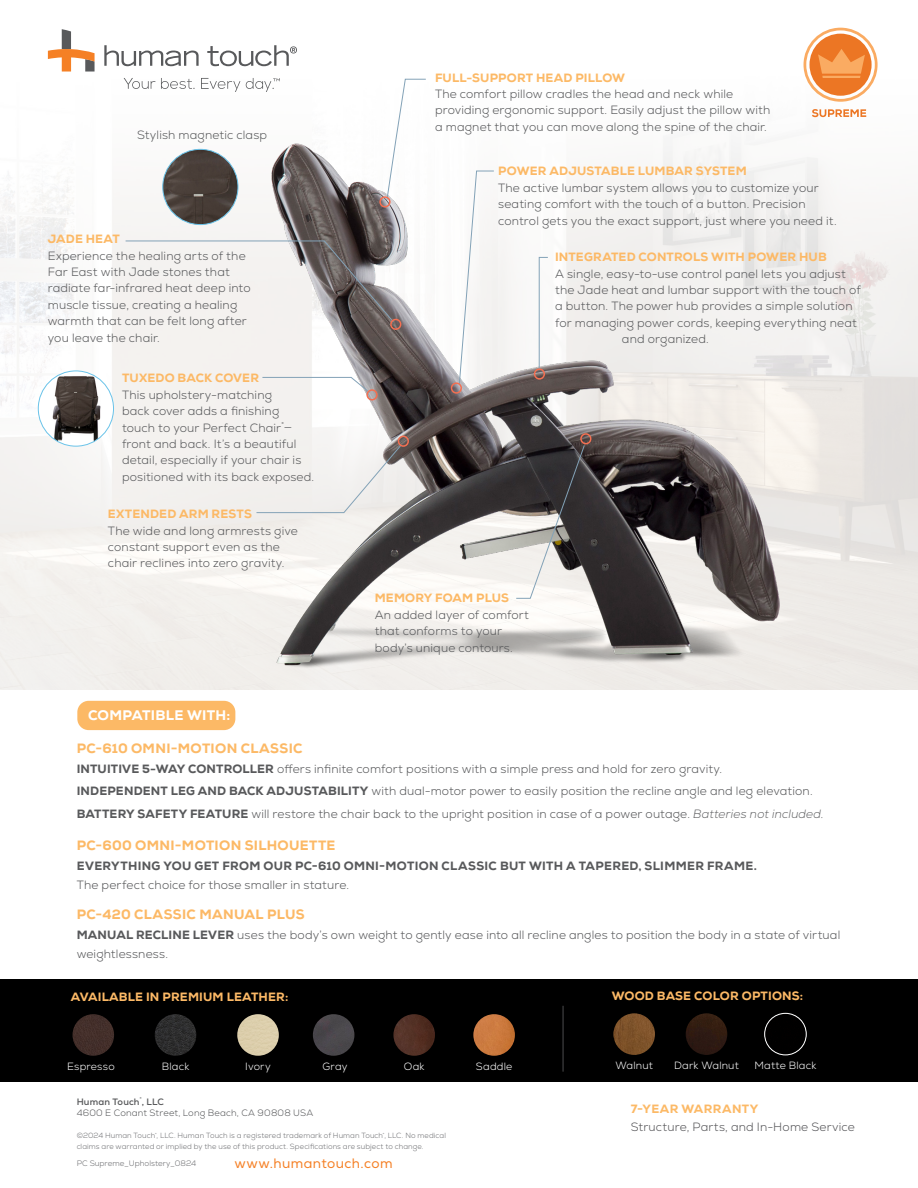
<style>
.page{position:relative;width:918px;height:1188px;background:#fff}
.page>*{position:absolute;margin:0;border:0;box-sizing:border-box;transform-origin:0 0}
.t1{font:800 13.8px "Nexa";letter-spacing:.015em;color:#fff}
.t2{font:13.65px "Nexa";letter-spacing:.03em;color:#f58025}
.t3{font:800 13.5px "Nexa";letter-spacing:.025em;color:#fcb966}
.t4{font:300 12px/16.4px "Nexa";letter-spacing:.01em;color:#58595b}
.t5{font:800 12px "Nexa";letter-spacing:.015em;color:#fcb966}
.t6{font:800 12px "Nexa";letter-spacing:.03em;color:#58595b}
.t7{font:300 12px "Nexa";letter-spacing:.015em;color:#565659}
.t8{font:300 10.5px "Nexa";letter-spacing:.02em;color:#fff}
.t9{font:300 9.3px/11.6px "Nexa";letter-spacing:.02em;color:#58595b}
.t10{font:300 7.95px "Nexa";color:#6d6e71}
.t11{font:300 7.5px/10.5px "Nexa";letter-spacing:.01em;color:#6f7073}
.s1{font-weight:800}
.s2{font-style:italic}
.s3{font-weight:700}
</style>
<div class="page">
<div style="left:77px;top:701px;width:158px;height:29px;background:#fcb966;border-radius:11px"></div>
<img style="left:252px;top:121px;width:552px;height:567px">
<img style="left:49px;top:375px;width:54px;height:71px">
<div style="left:38px;top:370px;width:76px;height:77px;border:1px solid #6ac3e9;border-radius:50%"></div>
<img style="left:163px;top:149px;width:75px;height:76px;border-radius:38px">
<div style="left:162px;top:149px;width:76px;height:76px;border:1px solid #6ac3e9;border-radius:50%"></div>
<svg style="left:458px;top:170px;width:37px;height:215px"></svg>
<svg style="left:256px;top:444px;width:146px;height:69px"></svg>
<svg style="left:262px;top:377px;width:109px;height:17px"></svg>
<svg style="left:125px;top:240px;width:269px;height:83px"></svg>
<svg style="left:386px;top:78px;width:41px;height:123px"></svg>
<svg style="left:538px;top:257px;width:11px;height:113px"></svg>
<svg style="left:812px;top:109px;width:54px;height:8px"></svg>
<svg style="left:804px;top:28px;width:74px;height:74px"></svg>
<div style="left:451px;top:382px;width:11px;height:12px;border:2px solid #f37052;border-radius:50%"></div>
<div style="left:398px;top:436px;width:11px;height:11px;border:2px solid #f37052;border-radius:50%"></div>
<div style="left:366px;top:389px;width:12px;height:12px;border:2px solid #f37052;border-radius:50%"></div>
<div style="left:379px;top:196px;width:12px;height:12px;border:2px solid #f37052;border-radius:50%"></div>
<div style="left:534px;top:368px;width:11px;height:12px;border:2px solid #f37052;border-radius:50%"></div>
<div style="left:580px;top:433px;width:11px;height:11px;border:2px solid #f37052;border-radius:50%"></div>
<div style="left:390px;top:319px;width:11px;height:11px;border:2px solid #f37052;border-radius:50%"></div>
<svg style="left:515px;top:445px;width:70px;height:154px;background:#7f7d7c"></svg>
<div style="left:0;top:979px;width:918px;height:102px;background:#000"></div>
<img style="left:613px;top:1013px;width:42px;height:42px;border-radius:21px">
<img style="left:686px;top:1013px;width:41px;height:42px;border-radius:21px">
<img style="left:765px;top:1013px;width:41px;height:42px;border-radius:21px">
<div style="left:764px;top:1013px;width:42px;height:42px;border:1px solid #fff;border-radius:50%"></div>
<img style="left:73px;top:1014px;width:41px;height:42px;border-radius:21px">
<img style="left:155px;top:1014px;width:41px;height:42px;border-radius:21px">
<img style="left:313px;top:1014px;width:41px;height:42px;border-radius:21px">
<img style="left:393px;top:1014px;width:42px;height:42px;border-radius:21px">
<img style="left:473px;top:1014px;width:42px;height:42px;border-radius:21px">
<img style="left:237px;top:1014px;width:42px;height:42px;border-radius:21px">
<hr style="left:563px;top:1006px;width:1px;height:66px;background:#4d4d4f">
<svg style="left:124px;top:78px;width:71px;height:11px"></svg>
<svg style="left:201px;top:78px;width:39px;height:14px"></svg>
<svg style="left:104px;top:45px;width:95px;height:21px"></svg>
<svg style="left:48px;top:29px;width:47px;height:43px"></svg>
<svg style="left:207px;top:45px;width:90px;height:21px"></svg>
<svg style="left:246px;top:78px;width:34px;height:14px"></svg>
<p class="t4" style="left:137px;top:127px;width:131px">Stylish magnetic clasp</p>
<p class="t5" style="left:48px;top:231px;width:73px">JADE HEAT</p>
<p class="t4" style="left:48px;top:248px;width:204px">Experience the healing arts of the<br>Far East with Jade stones that radiate far-infrared heat deep into muscle tissue, creating a healing warmth that can be felt long after you leave the chair.</p>
<p class="t5" style="left:122px;top:370px;width:139px">TUXEDO BACK COVER</p>
<p class="t4" style="left:122px;top:387px;width:194px">This upholstery-matching<br>back cover adds a finishing touch to your Perfect Chair<sup>®</sup>— front and back. It’s a beautiful detail, especially if your chair is positioned with its back exposed.</p>
<p class="t5" style="left:108px;top:506px;width:146px">EXTENDED ARM RESTS</p>
<p class="t4" style="left:108px;top:523px;width:191px">The wide and long armrests give constant support even as the chair reclines into zero gravity.</p>
<p class="t1" style="left:88px;top:706px;width:144px">COMPATIBLE WITH:</p>
<p class="t5" style="left:435px;top:70px;width:192px">FULL-SUPPORT HEAD PILLOW</p>
<p class="t4" style="left:435px;top:86px;width:337px">The comfort pillow cradles the head and neck while providing ergonomic support. Easily adjust the pillow with a magnet that you can move along the spine of the chair.</p>
<p class="t5" style="left:498px;top:164px;width:250px">POWER ADJUSTABLE LUMBAR SYSTEM</p>
<p class="t4" style="left:498px;top:180px;width:340px">The active lumbar system allows you to customize your seating comfort with the touch of a button. Precision control gets you the exact support, just where you need it.</p>
<p class="t5" style="left:555px;top:249px;width:273px">INTEGRATED CONTROLS WITH POWER HUB</p>
<p class="t4" style="left:555px;top:266px;width:292px">A single, easy-to-use control panel lets you adjust</p>
<p class="t4" style="left:555px;top:282px;width:307px">the Jade heat and lumbar support with the touch of</p>
<p class="t4" style="left:555px;top:298px;width:299px">a button. The power hub provides a simple solution</p>
<p class="t4" style="left:555px;top:315px;width:303px">for managing power cords, keeping everything neat</p>
<p class="t4" style="left:622px;top:331px;width:88px">and organized.</p>
<p class="t5" style="left:375px;top:591px;width:136px">MEMORY FOAM PLUS</p>
<p class="t4" style="left:375px;top:607px;width:156px">An added layer of comfort that conforms to your body’s unique contours.</p>
<p class="t3" style="left:77px;top:740px;width:227px">PC-610 OMNI-MOTION CLASSIC</p>
<p class="t4" style="left:77px;top:758px;width:749px;line-height:22.6px"><span class="s1">INTUITIVE 5-WAY CONTROLLER</span> offers infinite comfort positions with a simple press and hold for zero gravity.<br><span class="s1">INDEPENDENT LEG AND BACK ADJUSTABILITY</span> with dual-motor power to easily position the recline angle and leg elevation.<br><span class="s1">BATTERY SAFETY FEATURE</span> will restore the chair back to the upright position in case of a power outage. <span class="s2">Batteries not included.</span></p>
<p class="t3" style="left:77px;top:837px;width:260px">PC-600 OMNI-MOTION SILHOUETTE</p>
<p class="t6" style="left:77px;top:858px;width:682px">EVERYTHING YOU GET FROM OUR PC-610 OMNI-MOTION CLASSIC BUT WITH A TAPERED, SLIMMER FRAME.</p>
<p class="t4" style="left:77px;top:877px;width:274px">The perfect choice for those smaller in stature.</p>
<p class="t3" style="left:77px;top:906px;width:229px">PC-420 CLASSIC MANUAL PLUS</p>
<p class="t4" style="left:77px;top:926px;width:765px;line-height:18.9px"><span class="s1">MANUAL RECLINE LEVER</span> uses the body’s own weight to gently ease into all recline angles to position the body in a state of virtual weightlessness.</p>
<p class="t5" style="left:71px;top:989px;width:219px">AVAILABLE IN PREMIUM LEATHER:</p>
<p class="t8" style="left:67px;top:1060px;width:49px">Espresso</p>
<p class="t8" style="left:162px;top:1060px;width:29px">Black</p>
<p class="t8" style="left:245px;top:1060px;width:27px">Ivory</p>
<p class="t8" style="left:323px;top:1060px;width:27px">Gray</p>
<p class="t8" style="left:404px;top:1060px;width:22px">Oak</p>
<p class="t8" style="left:476px;top:1060px;width:38px">Saddle</p>
<p class="t9" style="left:77px;top:1096px;width:238px"><span class="s3">Human Touch</span><sup>®</sup><span class="s3">, LLC<br></span>4600 E Conant Street, Long Beach, CA 90808 USA</p>
<p class="t11" style="left:77px;top:1130px;width:371px">©2024 Human Touch<sup>®</sup>, LLC. Human Touch is a registered trademark of Human Touch<sup>®</sup>, LLC. No medical claims are warranted or implied by the use of this product. Specifications are subject to change.</p>
<p class="t10" style="left:77px;top:1159px;width:121px">PC Supreme_Upholstery_0824</p>
<p class="t2" style="left:234px;top:1155px;width:160px">www.humantouch.com</p>
<p class="t5" style="left:612px;top:989px;width:193px">WOOD BASE COLOR OPTIONS:</p>
<p class="t8" style="left:615px;top:1059px;width:39px">Walnut</p>
<p class="t8" style="left:674px;top:1059px;width:66px">Dark Walnut</p>
<p class="t8" style="left:755px;top:1059px;width:63px">Matte Black</p>
<p class="t5" style="left:631px;top:1101px;width:129px">7-YEAR WARRANTY</p>
<p class="t7" style="left:631px;top:1119px;width:226px">Structure, Parts, and In-Home Service</p>
</div>
